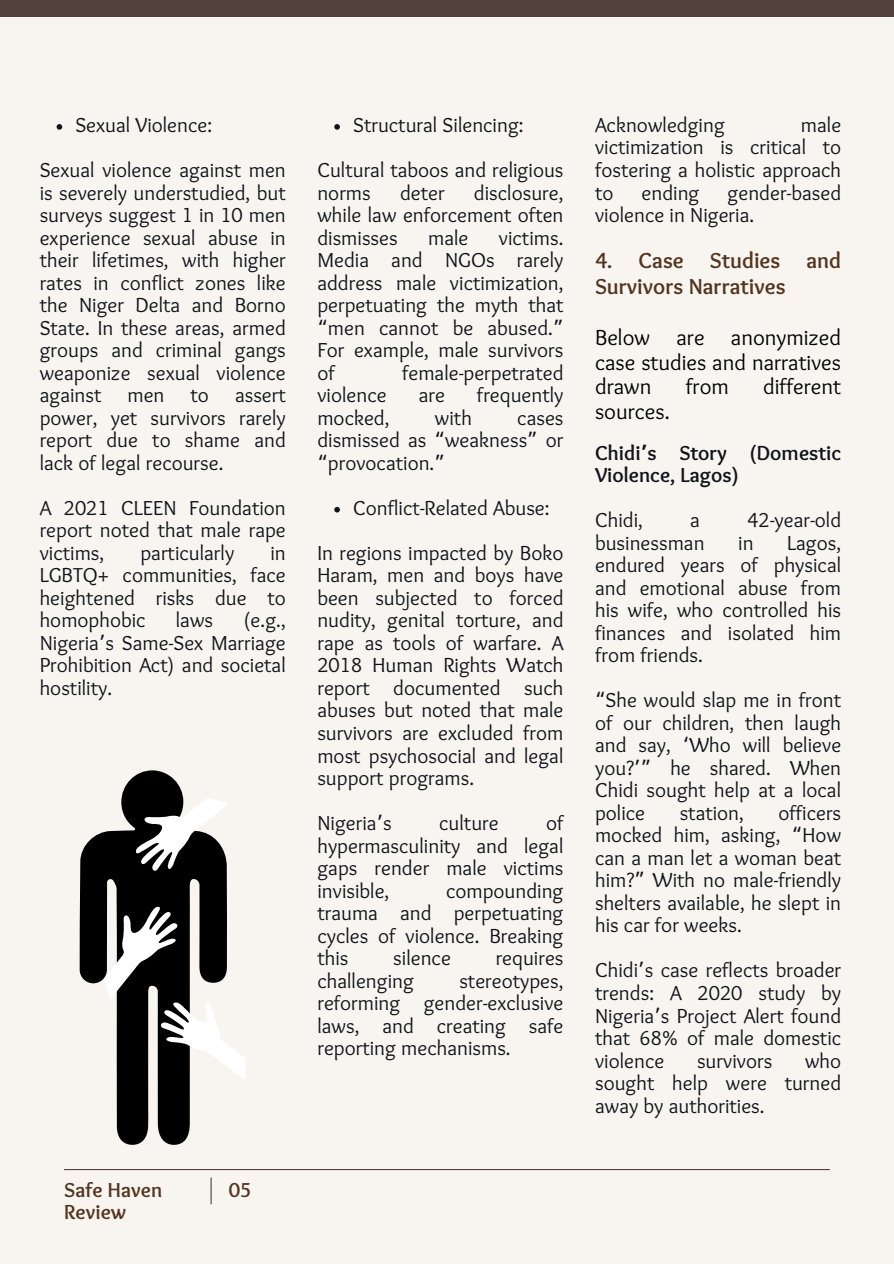
<style>
.page{position:relative;width:894px;height:1264px;background:#fff}
.page>*{position:absolute;margin:0;border:0;box-sizing:border-box;transform-origin:0 0}
.t1{font:22.5px/24.8px "Sukar";color:#000;text-align:justify}
.t2{font:700 22.5px/26px "Sukar";color:#533520}
.t3{font:21px/22.5px "Sukar";color:#10141a;text-align:justify}
.t4{font:700 21px/22.5px "Sukar";color:#10141a}
.t5{font:700 21px/22.5px "Sukar";color:#533520}
.s1{font-family:"Noto Sans Gurmukhi"}
</style>
<div class="page">
<div style="left:0;top:0;width:893px;height:1263px;background:#f8f5f1"></div>
<hr style="left:64px;top:1168px;width:765px;height:2px;background:#50413a">
<svg style="left:210px;top:1177px;width:1px;height:27px"></svg>
<div style="left:0;top:0;width:893px;height:17px;background:#50413a"></div>
<svg style="left:334px;top:124px;width:6px;height:6px"></svg>
<svg style="left:334px;top:507px;width:6px;height:5px"></svg>
<svg style="left:80px;top:770px;width:147px;height:375px;fill:#000"></svg>
<svg style="left:134px;top:797px;width:94px;height:74px"></svg>
<svg style="left:104px;top:905px;width:141px;height:174px"></svg>
<svg style="left:57px;top:124px;width:5px;height:6px"></svg>
<p class="t3" style="left:75px;top:115px;width:138px">Sexual Violence:</p>
<p class="t3" style="left:40px;top:160px;width:247px">Sexual violence against men is severely understudied, but surveys suggest 1 in 10 men experience sexual abuse in their lifetimes, with higher rates in conflict zones like the Niger Delta and Borno State. In these areas, armed groups and criminal gangs weaponize sexual violence against men to assert power, yet survivors rarely report due to shame and lack of legal recourse.</p>
<p class="t3" style="left:40px;top:498px;width:247px">A 2021 CLEEN Foundation report noted that male rape victims,</p>
<p class="t3" style="left:140px;top:543px;width:95px">particularly</p>
<p class="t3" style="left:40px;top:543px;width:247px;text-indent:231px">in LGBTQ+ communities, face heightened risks due to homophobic</p>
<p class="t3" style="left:176px;top:610px;width:39px">laws</p>
<p class="t3" style="left:40px;top:610px;width:247px;text-indent:204px">(e.g., Nigeria<span class="s1">’</span>s Same-Sex Marriage Prohibition Act) and societal hostility.</p>
<p class="t5" style="left:64px;top:1180px;width:99px">Safe Haven<br>Review</p>
<h1 class="t5" style="left:229px;top:1180px;width:24px">05</h1>
<p class="t3" style="left:353px;top:115px;width:172px">Structural Silencing:</p>
<p class="t3" style="left:317px;top:160px;width:247px">Cultural taboos and religious norms</p>
<p class="t3" style="left:317px;top:183px;width:247px;text-indent:156px">disclosure, while law enforcement often dismisses</p>
<p class="t3" style="left:400px;top:183px;width:46px">deter</p>
<p class="t3" style="left:428px;top:228px;width:42px">male</p>
<p class="t3" style="left:317px;top:228px;width:247px;text-indent:181px">victims.<br>Media and NGOs rarely address male victimization, perpetuating the myth that <span class="s1">“</span>men cannot be abused.<span class="s1">” </span>For example, male survivors of</p>
<p class="t3" style="left:402px;top:363px;width:163px">female-perpetrated</p>
<p class="t3" style="left:317px;top:385px;width:71px">violence</p>
<p class="t3" style="left:418px;top:385px;width:28px">are</p>
<p class="t3" style="left:477px;top:385px;width:88px">frequently</p>
<p class="t3" style="left:317px;top:408px;width:74px">mocked,</p>
<p class="t3" style="left:435px;top:408px;width:38px">with</p>
<p class="t3" style="left:317px;top:408px;width:247px;text-indent:200px">cases dismissed as <span class="s1">“</span>weakness<span class="s1">”</span> or <span class="s1">“</span>provocation.<span class="s1">”</span></p>
<p class="t3" style="left:353px;top:498px;width:198px">Conflict-Related Abuse:</p>
<p class="t3" style="left:317px;top:543px;width:247px">In regions impacted by Boko Haram, men and boys have been subjected to forced nudity, genital torture, and rape as tools of warfare. A 2018 Human Rights Watch report documented such abuses but noted that male survivors are excluded from most psychosocial and legal support programs.</p>
<p class="t3" style="left:317px;top:813px;width:76px">Nigeria<span class="s1">’</span>s</p>
<p class="t3" style="left:439px;top:813px;width:61px">culture</p>
<p class="t3" style="left:317px;top:813px;width:247px;text-indent:229px">of hypermasculinity and legal gaps render male victims invisible,</p>
<p class="t3" style="left:317px;top:880px;width:247px;text-indent:129px">compounding trauma and perpetuating cycles of violence. Breaking this</p>
<p class="t3" style="left:393px;top:948px;width:59px">silence</p>
<p class="t3" style="left:495px;top:948px;width:69px">requires</p>
<p class="t3" style="left:317px;top:970px;width:98px">challenging</p>
<p class="t3" style="left:317px;top:970px;width:247px;text-indent:142px">stereotypes, reforming gender-exclusive laws, and creating safe reporting mechanisms.</p>
<p class="t3" style="left:595px;top:115px;width:247px;text-indent:206px">male victimization is critical to fostering a holistic approach to</p>
<p class="t3" style="left:595px;top:115px;width:131px">Acknowledging</p>
<p class="t3" style="left:595px;top:183px;width:247px;text-indent:132px">gender-based violence in Nigeria.</p>
<h1 class="t2" style="left:595px;top:250px;width:247px">4. Case Studies and<br>Survivors Narratives</h1>
<p class="t1" style="left:595px;top:326px;width:247px">Below are anonymized case studies and narratives drawn</p>
<p class="t3" style="left:641px;top:183px;width:59px">ending</p>
<p class="t1" style="left:685px;top:376px;width:45px">from</p>
<p class="t1" style="left:763px;top:376px;width:79px">different</p>
<p class="t1" style="left:595px;top:401px;width:76px">sources.</p>
<p class="t4" style="left:595px;top:443px;width:247px">Chidi<span class="s1">’</span>s Story (Domestic<br>Violence, Lagos)</p>
<p class="t3" style="left:595px;top:510px;width:49px">Chidi,</p>
<p class="t3" style="left:690px;top:510px;width:11px">a</p>
<p class="t3" style="left:747px;top:510px;width:95px">42-year-old</p>
<p class="t3" style="left:595px;top:533px;width:111px">businessman</p>
<p class="t3" style="left:738px;top:533px;width:17px">in</p>
<p class="t3" style="left:595px;top:533px;width:247px;text-indent:192px">Lagos, endured years of physical and emotional abuse from his wife, who controlled his finances and isolated him from friends.</p>
<p class="t3" style="left:595px;top:690px;width:247px"><span class="s1">“</span>She would slap me in front of our children, then laugh and say, <span class="s1">‘</span>Who will believe you?<span class="s1">’”</span> he shared. When Chidi sought help at a local police</p>
<p class="t3" style="left:595px;top:803px;width:247px;text-indent:183px">officers mocked him, asking, <span class="s1">“</span>How can a man let a woman beat him?<span class="s1">”</span> With no male-friendly shelters available, he slept in his car for weeks.</p>
<p class="t3" style="left:595px;top:960px;width:247px">Chidi<span class="s1">’</span>s case reflects broader trends: A 2020 study by Nigeria<span class="s1">’</span>s Project Alert found that 68% of male domestic violence</p>
<p class="t3" style="left:679px;top:803px;width:66px">station,</p>
<p class="t3" style="left:595px;top:1050px;width:247px;text-indent:210px">who sought help were turned away by authorities.</p>
<p class="t3" style="left:696px;top:1050px;width:77px">survivors</p>
</div>
